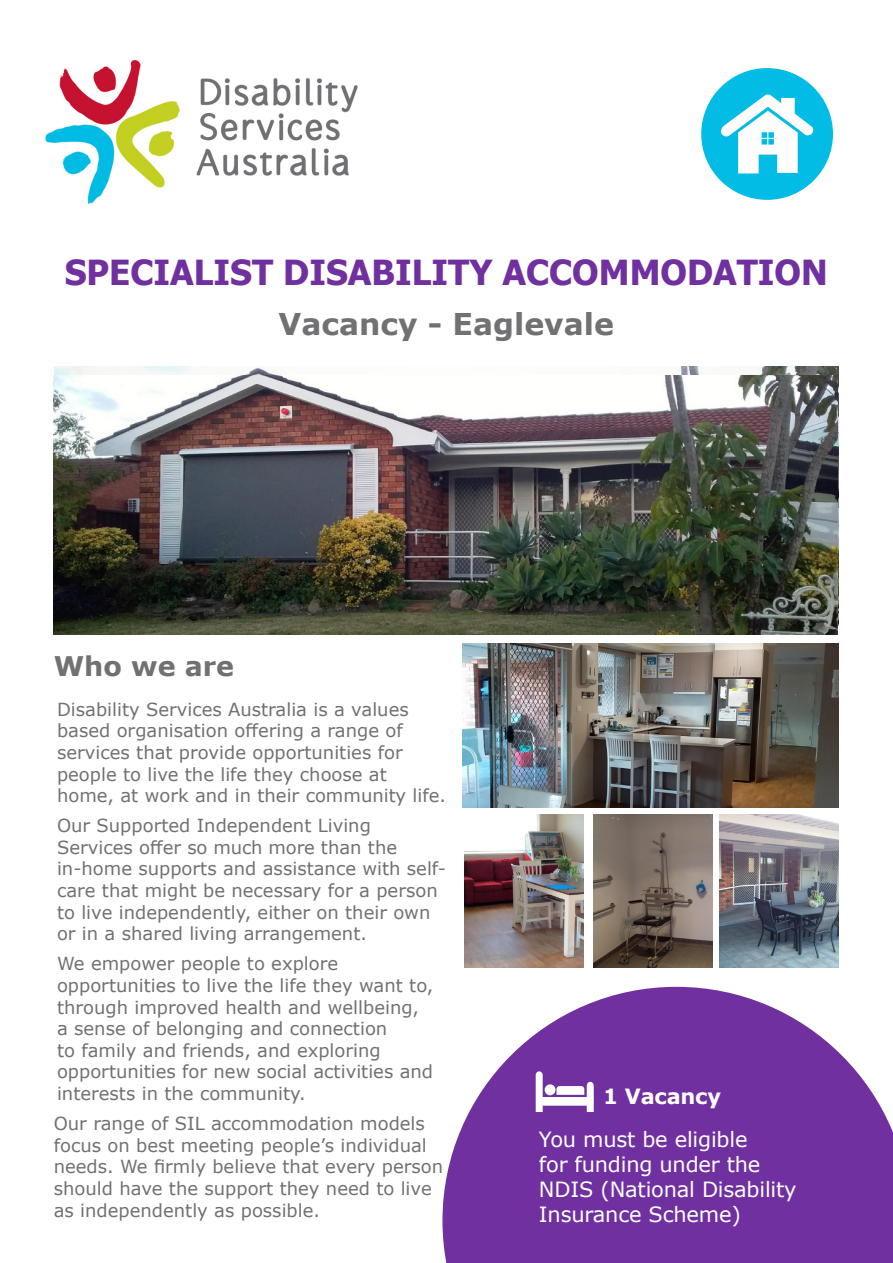
<style>
.page{position:relative;width:893px;height:1263px;background:#fff}
.page>*{position:absolute;margin:0;border:0;box-sizing:border-box;transform-origin:0 0}
.t1{font:700 34.5px "Tahoma";color:#7030a0}
.t2{font:700 30px "Verdana";color:#717174}
.t3{font:700 27px "Verdana";color:#717174}
.t4{font:21px/25.2px "Verdana";letter-spacing:-.01em;color:#fff}
.t5{font:700 21px "Verdana";letter-spacing:-.01em;color:#fff}
.t6{font:18px/21.6px "Verdana";color:#717174}
</style>
<div class="page">
<svg style="left:442px;top:986px;width:451px;height:277px;fill:#7030a0"></svg>
<svg style="left:698px;top:65px;width:138px;height:138px;background:#22c4e8"></svg>
<div style="left:695px;top:62px;width:144px;height:144px;border:6px solid #fff;border-radius:50%"></div>
<svg style="left:720px;top:94px;width:94px;height:79px"></svg>
<img style="left:54px;top:366px;width:785px;height:260px">
<img style="left:462px;top:643px;width:377px;height:164px">
<img style="left:594px;top:814px;width:119px;height:154px">
<img style="left:465px;top:814px;width:119px;height:154px">
<img style="left:720px;top:814px;width:119px;height:154px">
<svg style="left:536px;top:1071px;width:58px;height:41px"></svg>
<img style="left:54px;top:375px;width:783px;height:260px">
<img style="left:45px;top:59px;width:313px;height:146px">
<p class="t1" style="left:65px;top:248px;width:764px">SPECIALIST DISABILITY ACCOMMODATION</p>
<p class="t2" style="left:278px;top:303px;width:337px">Vacancy - Eaglevale</p>
<p class="t3" style="left:54px;top:647px;width:182px">Who we are</p>
<p class="t6" style="left:57px;top:698px;width:391px">Disability Services Australia is a values based organisation offering a range of services that provide opportunities for people to live the life they choose at home, at work and in their community life.</p>
<p class="t6" style="left:57px;top:815px;width:390px">Our Supported Independent Living Services offer so much more than the in-home supports and assistance with self&shy;care that might be necessary for a person to live independently, either on their own or in a shared living arrangement.</p>
<p class="t6" style="left:57px;top:953px;width:378px">We empower people to explore opportunities to live the life they want to, through improved health and wellbeing, a sense of belonging and connection<br>to family and friends, and exploring opportunities for new social activities and interests in the community.</p>
<p class="t6" style="left:54px;top:1112px;width:391px">Our range of SIL accommodation models focus on best meeting people’s individual needs. We firmly believe that every person should have the support they need to live as independently as possible.</p>
<p class="t5" style="left:603px;top:1081px;width:119px">1 Vacancy</p>
<p class="t4" style="left:539px;top:1126px;width:259px">You must be eligible<br>for funding under the<br>NDIS (National Disability<br>Insurance Scheme)</p>
</div>
